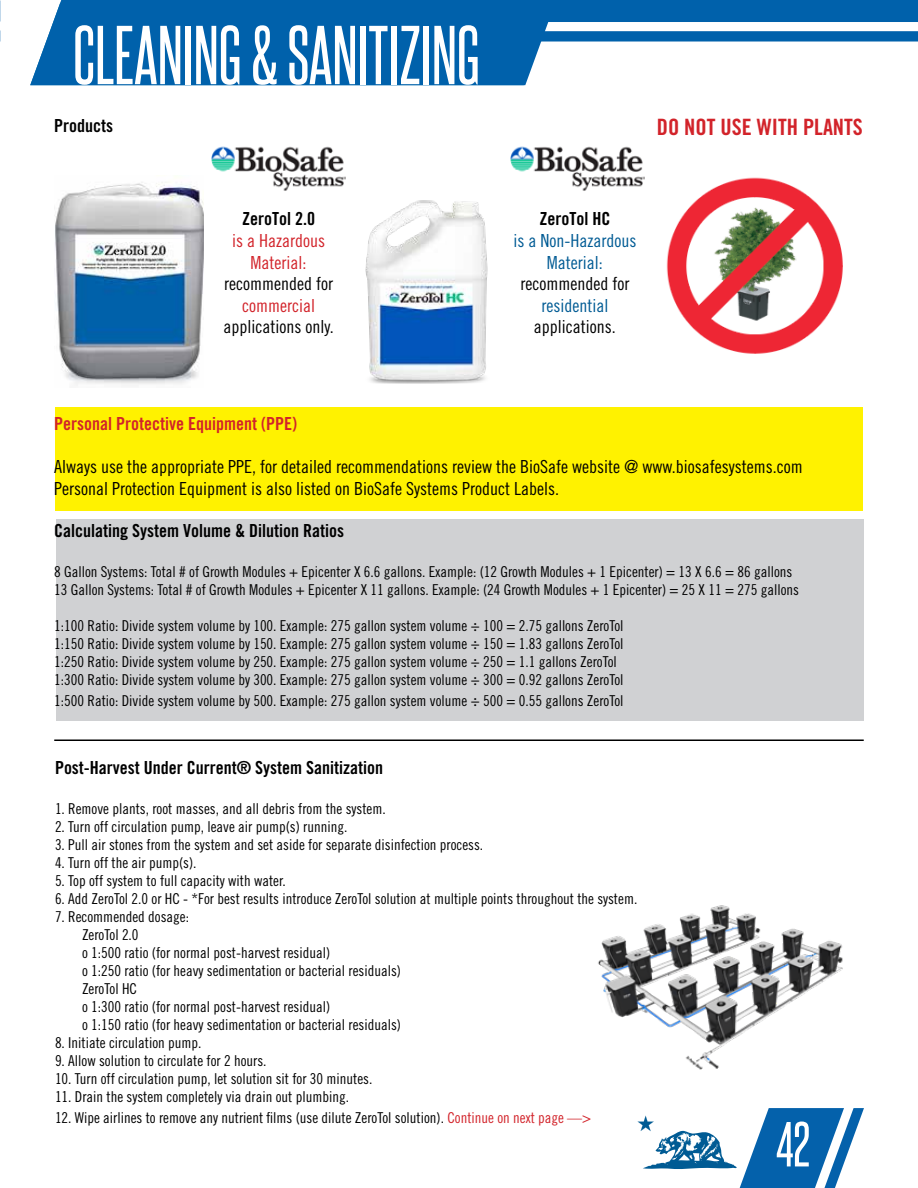
<style>
.page{position:relative;width:918px;height:1188px;background:#fff}
.page>*{position:absolute;margin:0;border:0;box-sizing:border-box;transform-origin:0 0}
.t1{font:70.8px "Steelfish Rg";color:#fff}
.t2{font:54px "Steelfish Rg";color:#fff}
.t3{font:22.5px "Trade Gothic Bold Cond Twenty";color:#d2232a}
.t4{font:18px/21.6px "Trade Gothic Cond Eighteen";color:#000}
.t5{font:18px "Trade Gothic Bold Cond Twenty";color:#000}
.t6{font:18px/21.6px "Trade Gothic Cond Eighteen";color:#005b94;text-align:center}
.t7{font:18px "Trade Gothic Bold Cond Twenty";color:#d2232a}
.t8{font:18px/21.6px "Trade Gothic Cond Eighteen";color:#d2232a;text-align:center}
.t9{font:15px/18px "Trade Gothic Cond Eighteen";color:#000}
.s1{color:#d2232a}
</style>
<div class="page">
<div style="left:56px;top:519px;width:808px;height:202px;background:#d0d1d3"></div>
<div style="left:55px;top:407px;width:808px;height:103px;background:#fff200"></div>
<svg style="left:637px;top:1108px;width:227px;height:80px"></svg>
<svg style="left:556px;top:0;width:362px;height:42px"></svg>
<div style="left:30px;top:0;width:526px;height:85px;background:#0061ab"></div>
<img style="left:55px;top:182px;width:149px;height:203px">
<img style="left:365px;top:200px;width:123px;height:183px">
<img style="left:666px;top:177px;width:177px;height:177px">
<img style="left:212px;top:146px;width:134px;height:45px">
<img style="left:511px;top:146px;width:134px;height:45px">
<img style="left:598px;top:905px;width:245px;height:164px">
<hr style="left:54px;top:740px;width:810px;height:1px;background:#000">
<h1 class="t1" style="left:73px;top:12px;width:408px">CLEANING &amp; SANITIZING</h1>
<p class="t5" style="left:54px;top:114px;width:60px">Products</p>
<p class="t5" style="left:242px;top:208px;width:74px">ZeroTol 2.0</p>
<p class="t8" style="left:232px;top:230px;width:94px">is a Hazardous<br>Material:</p>
<p class="t4" style="left:224px;top:273px;width:111px">recommended for</p>
<p class="t8" style="left:242px;top:294px;width:75px">commercial</p>
<p class="t4" style="left:223px;top:316px;width:112px">applications only.</p>
<h3 class="t3" style="left:657px;top:113px;width:208px">DO NOT USE WITH PLANTS</h3>
<p class="t5" style="left:539px;top:208px;width:72px">ZeroTol HC</p>
<p class="t6" style="left:513px;top:230px;width:124px">is a Non-Hazardous<br>Material:</p>
<p class="t4" style="left:520px;top:273px;width:111px">recommended for</p>
<p class="t6" style="left:541px;top:294px;width:68px">residential</p>
<p class="t4" style="left:534px;top:316px;width:83px">applications.</p>
<p class="t7" style="left:54px;top:413px;width:244px">Personal Protective Equipment (PPE)</p>
<p class="t4" style="left:54px;top:456px;width:750px">Always use the appropriate PPE, for detailed recommendations review the BioSafe website @ www.biosafesystems.com<br>Personal Protection Equipment is also listed on BioSafe Systems Product Labels.</p>
<p class="t5" style="left:54px;top:520px;width:291px">Calculating System Volume &amp; Dilution Ratios</p>
<p class="t9" style="left:54px;top:562px;width:746px">8 Gallon Systems: Total # of Growth Modules + Epicenter X 6.6 gallons. Example: (12 Growth Modules + 1 Epicenter) = 13 X 6.6 = 86 gallons<br>13 Gallon Systems: Total # of Growth Modules + Epicenter X 11 gallons. Example: (24 Growth Modules + 1 Epicenter) = 25 X 11 = 275 gallons</p>
<p class="t9" style="left:54px;top:616px;width:571px">1:100 Ratio: Divide system volume by 100. Example: 275 gallon system volume ÷ 100 = 2.75 gallons ZeroTol 1:150 Ratio: Divide system volume by 150. Example: 275 gallon system volume ÷ 150 = 1.83 gallons ZeroTol 1:250 Ratio: Divide system volume by 250. Example: 275 gallon system volume ÷ 250 = 1.1 gallons ZeroTol 1:300 Ratio: Divide system volume by 300. Example: 275 gallon system volume ÷ 300 = 0.92 gallons ZeroTol</p>
<p class="t9" style="left:54px;top:692px;width:571px">1:500 Ratio: Divide system volume by 500. Example: 275 gallon system volume ÷ 500 = 0.55 gallons ZeroTol</p>
<p class="t5" style="left:55px;top:757px;width:330px">Post-Harvest Under Current® System Sanitization</p>
<p class="t9" style="left:55px;top:799px;width:332px">1. Remove plants, root masses, and all debris from the system.</p>
<p class="t9" style="left:55px;top:817px;width:294px">2. Turn off circulation pump, leave air pump(s) running.</p>
<p class="t9" style="left:55px;top:835px;width:430px">3. Pull air stones from the system and set aside for separate disinfection process.</p>
<p class="t9" style="left:55px;top:853px;width:143px">4. Turn off the air pump(s).</p>
<p class="t9" style="left:55px;top:871px;width:232px">5. Top off system to full capacity with water.</p>
<p class="t9" style="left:55px;top:889px;width:584px">6. Add ZeroTol 2.0 or HC - *For best results introduce ZeroTol solution at multiple points throughout the system.</p>
<p class="t9" style="left:82px;top:907px;width:321px;text-indent:-27px">7. Recommended dosage:<br>ZeroTol 2.0<br>o 1:500 ratio (for normal post-harvest residual)<br>o 1:250 ratio (for heavy sedimentation or bacterial residuals)<br>ZeroTol HC<br>o 1:300 ratio (for normal post-harvest residual)<br>o 1:150 ratio (for heavy sedimentation or bacterial residuals)</p>
<p class="t9" style="left:55px;top:1033px;width:148px">8. Initiate circulation pump.</p>
<p class="t9" style="left:55px;top:1051px;width:213px">9. Allow solution to circulate for 2 hours.</p>
<p class="t9" style="left:55px;top:1069px;width:319px">10. Turn off circulation pump, let solution sit for 30 minutes.</p>
<p class="t9" style="left:55px;top:1087px;width:296px">11. Drain the system completely via drain out plumbing.</p>
<p class="t9" style="left:55px;top:1109px;width:538px">12. Wipe airlines to remove any nutrient films (use dilute ZeroTol solution). <span class="s1">Continue on next page —&gt;</span></p>
<h2 class="t2" style="left:776px;top:1111px;width:35px">42</h2>
</div>
